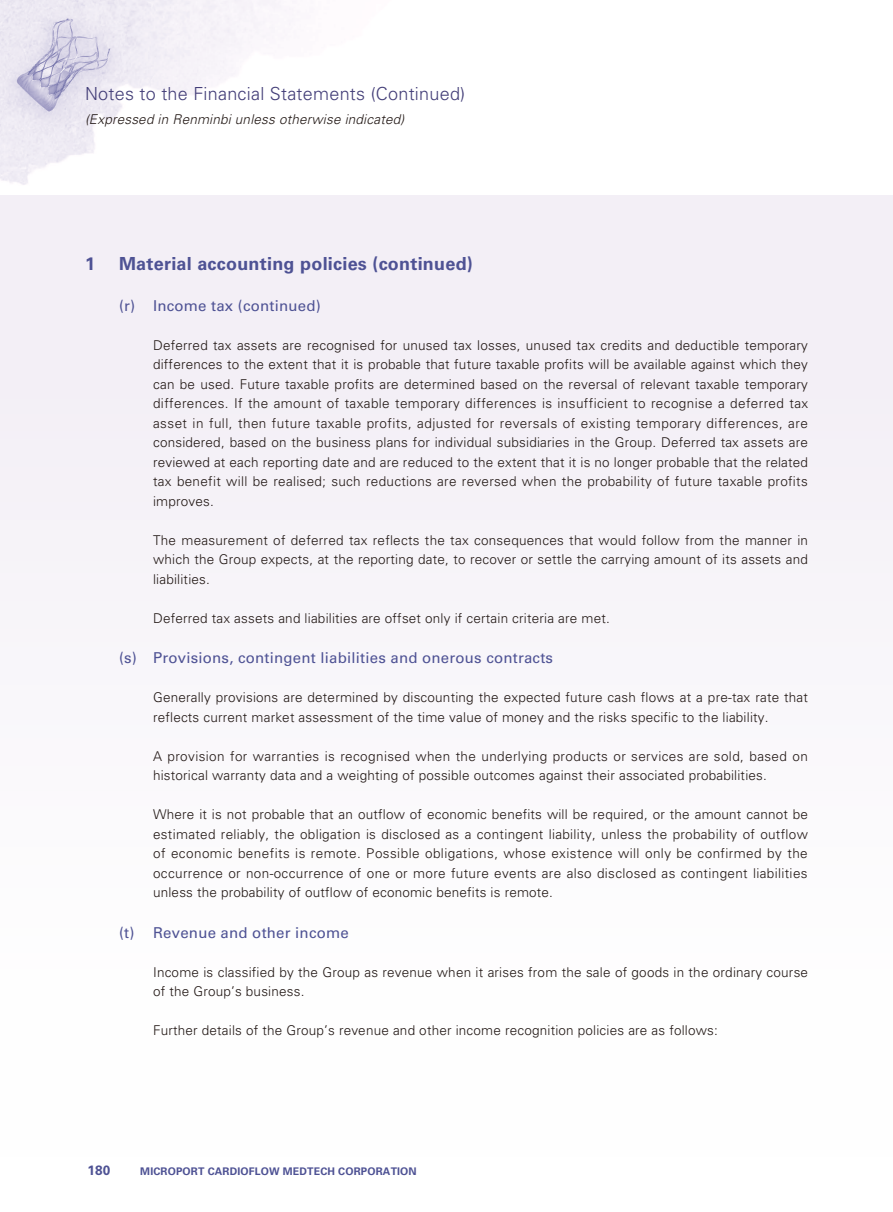
<style>
.page{position:relative;width:893px;height:1212px;background:#fff}
.page>*{position:absolute;margin:0;border:0;box-sizing:border-box;transform-origin:0 0}
.t1{font:300 18px "Univers LT Std";letter-spacing:.015em;color:#433e78}
.t2{font:700 18px "Univers LT Std";letter-spacing:.015em;color:#4e5294}
.t3{font:15px "Univers LT Std";letter-spacing:.015em;color:#4e5294}
.t4{font:300 13.5px/19.5px "Univers LT Std";letter-spacing:.015em;color:#231916;text-align:justify}
.t5{font:italic 300 13.5px "Univers LT Std";letter-spacing:.015em;color:#231916}
.t6{font:700 13.5px "Univers LT Std";color:#4e5294}
.t7{font:700 10.5px "Univers LT Std";letter-spacing:.015em;color:#4e5294}
</style>
<div class="page">
<img style="left:0;top:0;width:893px;height:196px">
<div style="left:0;top:196px;width:893px;height:961px;background:#f8f6fa"></div>
<h1 class="t1" style="left:85px;top:83px;width:382px">Notes to the Financial Statements (Continued)</h1>
<p class="t5" style="left:85px;top:111px;width:321px">(Expressed in Renminbi unless otherwise indicated)</p>
<h1 class="t2" style="left:85px;top:253px;width:12px">1</h1>
<h1 class="t2" style="left:119px;top:253px;width:355px">Material accounting policies (continued)</h1>
<p class="t3" style="left:119px;top:296px;width:203px">(r) Income tax (continued)</p>
<p class="t4" style="left:153px;top:335px;width:657px">Deferred tax assets are recognised for unused tax losses, unused tax credits and deductible temporary differences to the extent that it is probable that future taxable profits will be available against which they can be used. Future taxable profits are determined based on the reversal of relevant taxable temporary differences. If the amount of taxable temporary differences is insufficient to recognise a deferred tax asset in full, then future taxable profits, adjusted for reversals of existing temporary differences, are considered, based on the business plans for individual subsidiaries in the Group. Deferred tax assets are reviewed at each reporting date and are reduced to the extent that it is no longer probable that the related tax benefit will be realised; such reductions are reversed when the probability of future taxable profits improves.</p>
<p class="t4" style="left:153px;top:530px;width:656px">The measurement of deferred tax reflects the tax consequences that would follow from the manner in which the Group expects, at the reporting date, to recover or settle the carrying amount of its assets and liabilities.</p>
<p class="t4" style="left:153px;top:608px;width:458px">Deferred tax assets and liabilities are offset only if certain criteria are met.</p>
<p class="t3" style="left:119px;top:649px;width:435px">(s) Provisions, contingent liabilities and onerous contracts</p>
<p class="t4" style="left:153px;top:688px;width:656px">Generally provisions are determined by discounting the expected future cash flows at a pre-tax rate that reflects current market assessment of the time value of money and the risks specific to the liability.</p>
<p class="t4" style="left:153px;top:746px;width:656px">A provision for warranties is recognised when the underlying products or services are sold, based on historical warranty data and a weighting of possible outcomes against their associated probabilities.</p>
<p class="t4" style="left:153px;top:805px;width:656px">Where it is not probable that an outflow of economic benefits will be required, or the amount cannot be estimated reliably, the obligation is disclosed as a contingent liability, unless the probability of outflow of economic benefits is remote. Possible obligations, whose existence will only be confirmed by the occurrence or non-occurrence of one or more future events are also disclosed as contingent liabilities unless the probability of outflow of economic benefits is remote.</p>
<p class="t3" style="left:119px;top:923px;width:231px">(t) Revenue and other income</p>
<p class="t4" style="left:153px;top:962px;width:656px">Income is classified by the Group as revenue when it arises from the sale of goods in the ordinary course of the Group’s business.</p>
<p class="t4" style="left:153px;top:1021px;width:566px">Further details of the Group’s revenue and other income recognition policies are as follows:</p>
<p class="t6" style="left:88px;top:1162px;width:24px">180</p>
<p class="t7" style="left:140px;top:1165px;width:278px">MICROPORT CARDIOFLOW MEDTECH CORPORATION</p>
</div>
